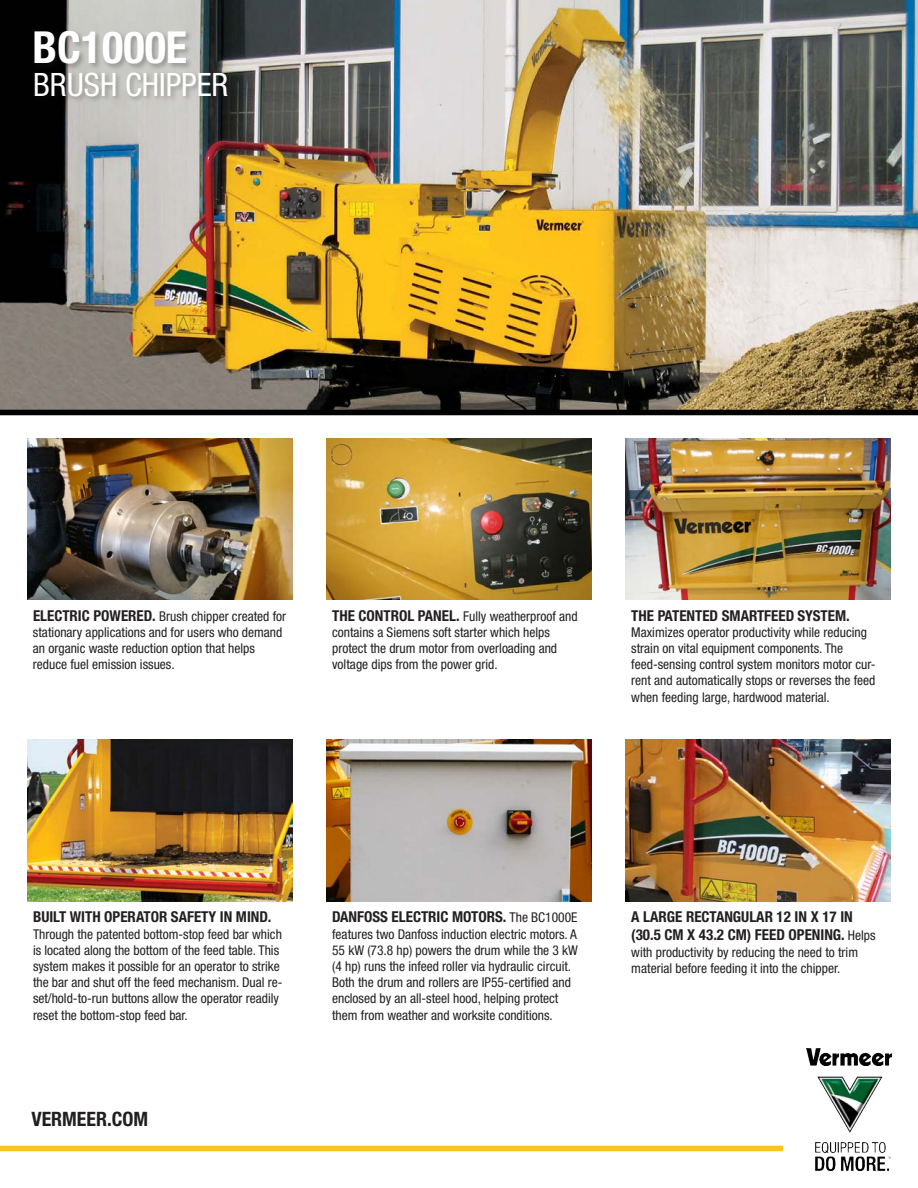
<style>
.page{position:relative;width:918px;height:1188px;background:#fff}
.page>*{position:absolute;margin:0;border:0;box-sizing:border-box;transform-origin:0 0}
.t1{font:700 condensed 44.25px "Helvetica Neue LT Std";color:#fff}
.t2{font:condensed 32.25px "Helvetica Neue LT Std";color:#fff}
.t3{font:700 condensed 19.8px "Helvetica Neue LT Std";color:#231f20}
.t4{font:700 condensed 15px/18px "Helvetica Neue LT Std";color:#231f20}
.t5{font:condensed 13.5px/16.2px "Helvetica Neue LT Std";color:#231f20}
.s1{font-weight:700;font-size:15px}
.s2{font-weight:400;font-size:13.5px}
</style>
<div class="page">
<img style="left:27px;top:438px;width:266px;height:161px">
<img style="left:326px;top:438px;width:266px;height:161px">
<img style="left:625px;top:438px;width:266px;height:161px">
<img style="left:27px;top:740px;width:266px;height:161px">
<img style="left:326px;top:740px;width:266px;height:161px">
<img style="left:625px;top:740px;width:266px;height:161px">
<img style="left:0;top:0;width:918px;height:410px">
<div style="left:0;top:410px;width:918px;height:5px;background:#010101"></div>
<img style="left:807px;top:1048px;width:87px;height:122px">
<div style="left:0;top:1146px;width:783px;height:5px;background:#fec422"></div>
<div style="left:33px;top:30px;width:202px;height:73px;background:#231f20;opacity:.3"></div>
<p class="t1" style="left:33px;top:21px;width:156px">BC1000E</p>
<p class="t2" style="left:33px;top:65px;width:197px">BRUSH CHIPPER</p>
<p class="t5" style="left:33px;top:608px;width:255px"><span class="s1">ELECTRIC POWERED.</span> Brush chipper created for stationary applications and for users who demand an organic waste reduction option that helps reduce fuel emission issues.</p>
<p class="t5" style="left:332px;top:608px;width:247px"><span class="s1">THE CONTROL PANEL.</span> Fully weatherproof and contains a Siemens soft starter which helps</p>
<p class="t5" style="left:332px;top:640px;width:227px">protect the drum motor from overloading and voltage dips from the power grid.</p>
<p class="t4" style="left:631px;top:606px;width:220px">THE PATENTED SMARTFEED SYSTEM.</p>
<p class="t5" style="left:631px;top:624px;width:237px">Maximizes operator productivity while reducing strain on vital equipment components. The</p>
<p class="t5" style="left:631px;top:656px;width:246px;text-align:justify">feed-sensing control system monitors motor cur&shy;rent and automatically stops or reverses the feed when feeding large, hardwood material.</p>
<p class="t4" style="left:33px;top:908px;width:240px">BUILT WITH OPERATOR SAFETY IN MIND.</p>
<p class="t5" style="left:33px;top:926px;width:251px">Through the patented bottom-stop feed bar which is located along the bottom of the feed table. This system makes it possible for an operator to strike the bar and shut off the feed mechanism. Dual re&shy;set/hold-to-run buttons allow the operator readily reset the bottom-stop feed bar.</p>
<p class="t3" style="left:31px;top:1107px;width:118px">VERMEER.COM</p>
<p class="t4" style="left:332px;top:908px;width:247px">DANFOSS ELECTRIC MOTORS. <span class="s2">The BC1000E</span></p>
<p class="t5" style="left:332px;top:926px;width:247px">features two Danfoss induction electric motors. A 55 kW (73.8 hp) powers the drum while the 3 kW (4 hp) runs the infeed roller via hydraulic circuit.<br>Both the drum and rollers are IP55-certified and enclosed by an all-steel hood, helping protect them from weather and worksite conditions.</p>
<p class="t4" style="left:631px;top:908px;width:246px">A LARGE RECTANGULAR 12 IN X 17 IN (30.5 CM X 43.2 CM) FEED OPENING. <span class="s2">Helps</span></p>
<p class="t5" style="left:631px;top:944px;width:228px">with productivity by reducing the need to trim material before feeding it into the chipper.</p>
</div>
